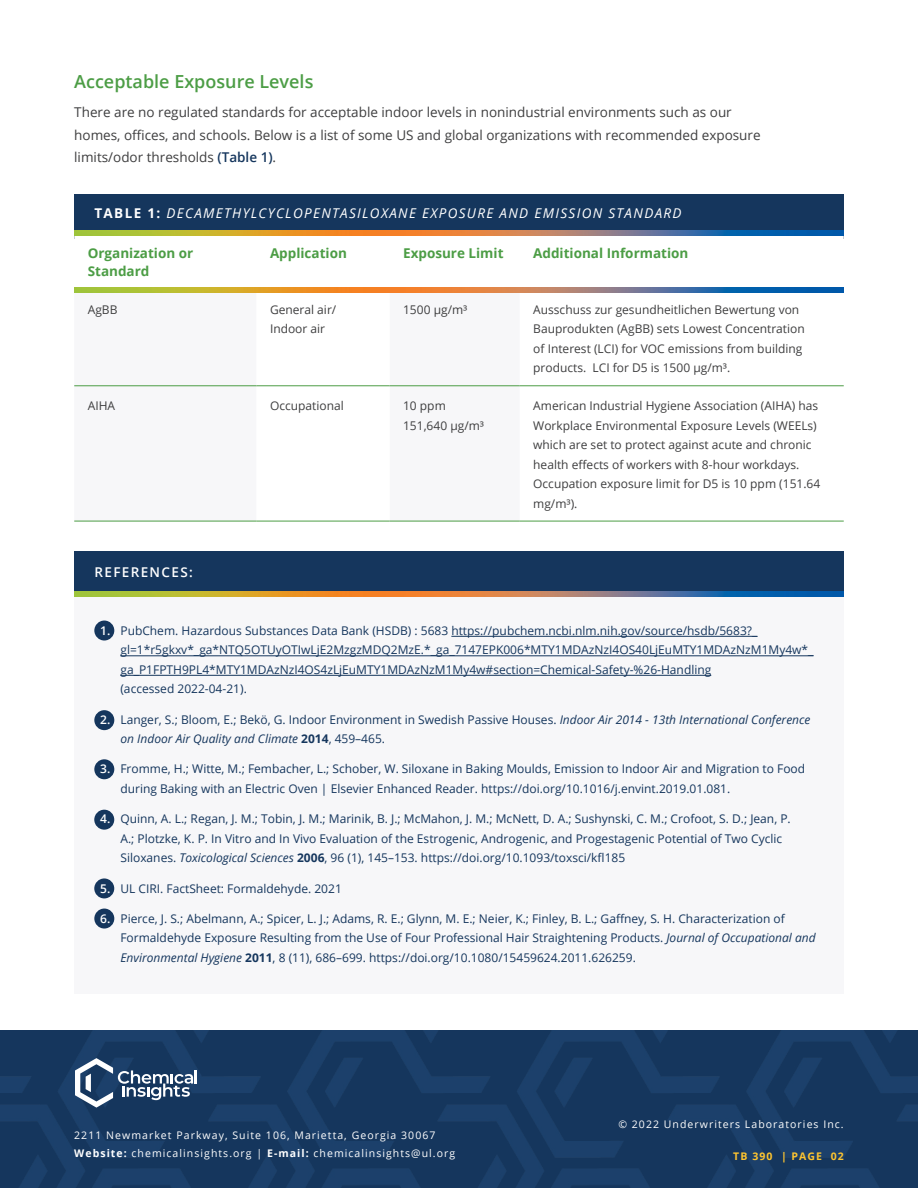
<style>
.page{position:relative;width:918px;height:1188px;background:#fff}
.page>*{position:absolute;margin:0;border:0;box-sizing:border-box;transform-origin:0 0}
.t1{font:600 18px "Open Sans";color:#4c9d45}
.t2{font:13.5px/22.5px "Open Sans";color:#3e3e3f}
.Table_Header{font:700 13.5px/18px "Open Sans";color:#4c9d45}
.H3__Table_Header{font:italic 13.5px "Open Sans";letter-spacing:.1em;color:#fff}
.H3__Table_Header-2{font:600 13.5px "Open Sans";letter-spacing:.1em;color:#fff}
.t3{font:12px/19.5px "Open Sans";color:#15365d}
.Table_Copy{font:12px/19.5px "Open Sans";color:#3e3e3f}
.Copyright_Center{font:10.5px/18px "Open Sans";letter-spacing:.1em;color:#fff}
.t4{font:700 10.5px "Open Sans";letter-spacing:.1em;color:#ffc52f}
.s1{font-weight:600;color:#15365d}
.s2{font-weight:700;font-style:normal}
.s3{font-weight:600;color:#fff}
.s4{font-style:italic}
.s5{font-weight:700}
</style>
<div class="page">
<div style="left:74px;top:591px;width:770px;height:403px;background:#f7f7f9"></div>
<div style="left:74px;top:194px;width:770px;height:45px;background:#15365d"></div>
<svg style="left:74px;top:236px;width:770px;height:52px"></svg>
<svg style="left:256px;top:386px;width:588px;height:135px"></svg>
<hr style="left:74px;top:521px;width:182px;height:1px;background:#4c9d45">
<hr style="left:256px;top:521px;width:134px;height:1px;background:#4c9d45">
<hr style="left:390px;top:385px;width:130px;height:1px;background:#4c9d45">
<hr style="left:390px;top:521px;width:130px;height:1px;background:#4c9d45">
<hr style="left:74px;top:385px;width:182px;height:1px;background:#4c9d45">
<hr style="left:256px;top:385px;width:134px;height:1px;background:#4c9d45">
<hr style="left:520px;top:521px;width:324px;height:1px;background:#4c9d45">
<hr style="left:520px;top:385px;width:324px;height:1px;background:#4c9d45">
<img style="left:74px;top:288px;width:770px;height:5px">
<img style="left:74px;top:231px;width:770px;height:5px">
<div style="left:74px;top:552px;width:770px;height:44px;background:#15365d"></div>
<img style="left:74px;top:591px;width:770px;height:5px">
<div style="left:94px;top:621px;width:20px;height:20px;background:#15365d;border-radius:50%"></div>
<div style="left:94px;top:710px;width:20px;height:20px;background:#15365d;border-radius:50%"></div>
<div style="left:94px;top:759px;width:20px;height:20px;background:#15365d;border-radius:50%"></div>
<div style="left:94px;top:810px;width:20px;height:20px;background:#15365d;border-radius:50%"></div>
<div style="left:94px;top:878px;width:20px;height:20px;background:#15365d;border-radius:50%"></div>
<div style="left:94px;top:909px;width:20px;height:20px;background:#15365d;border-radius:50%"></div>
<hr style="left:451px;top:636px;width:306px;height:1px;background:#15365d">
<hr style="left:120px;top:656px;width:694px;height:1px;background:#15365d">
<hr style="left:120px;top:675px;width:591px;height:1px;background:#15365d">
<img style="left:0;top:1030px;width:918px;height:158px">
<svg style="left:75px;top:1058px;width:122px;height:50px"></svg>
<h2 class="t1" style="left:74px;top:69px;width:241px">Acceptable Exposure Levels</h2>
<p class="t2" style="left:74px;top:101px;width:688px">There are no regulated standards for acceptable indoor levels in nonindustrial environments such as our homes, offices, and schools. Below is a list of some US and global organizations with recommended exposure limits/odor thresholds <span class="s1">(Table 1)</span>.</p>
<p class="H3__Table_Header" style="left:94px;top:204px;width:589px"><span class="s2">TABLE 1:</span> DECAMETHYLCYCLOPENTASILOXANE EXPOSURE AND EMISSION STANDARD</p>
<p class="Table_Header" style="left:88px;top:244px;width:107px">Organization or<br>Standard</p>
<p class="Table_Header" style="left:270px;top:244px;width:78px">Application</p>
<p class="Table_Header" style="left:403px;top:244px;width:102px">Exposure Limit</p>
<p class="Table_Header" style="left:533px;top:244px;width:157px">Additional Information</p>
<p class="Table_Copy" style="left:88px;top:299px;width:31px">AgBB</p>
<p class="Table_Copy" style="left:270px;top:299px;width:68px">General air/<br>Indoor air</p>
<p class="Table_Copy" style="left:403px;top:299px;width:66px">1500 μg/m³</p>
<p class="Table_Copy" style="left:533px;top:299px;width:273px">Ausschuss zur gesundheitlichen Bewertung von Bauprodukten (AgBB) sets Lowest Concentration of Interest (LCI) for VOC emissions from building products. LCI for D5 is 1500 μg/m³.</p>
<p class="Table_Copy" style="left:88px;top:396px;width:29px">AIHA</p>
<p class="Table_Copy" style="left:270px;top:396px;width:75px">Occupational</p>
<p class="Table_Copy" style="left:403px;top:396px;width:44px">10 ppm</p>
<p class="Table_Copy" style="left:403px;top:415px;width:82px">151,640 μg/m³</p>
<p class="Table_Copy" style="left:533px;top:396px;width:287px">American Industrial Hygiene Association (AIHA) has Workplace Environmental Exposure Levels (WEELs) which are set to protect against acute and chronic health effects of workers with 8-hour workdays.</p>
<p class="Table_Copy" style="left:533px;top:474px;width:289px">Occupation exposure limit for D5 is 10 ppm (151.64 mg/m³).</p>
<p class="H3__Table_Header-2" style="left:94px;top:563px;width:100px">REFERENCES:</p>
<p class="t3" style="left:120px;top:620px;width:695px;text-indent:-20px"><span class="s3">1.</span> PubChem. Hazardous Substances Data Bank (HSDB) : 5683 https://pubchem.ncbi.nlm.nih.gov/source/hsdb/5683?_ gl=1*r5gkxv*_ga*NTQ5OTUyOTIwLjE2MzgzMDQ2MzE.*_ga_7147EPK006*MTY1MDAzNzI4OS40LjEuMTY1MDAzNzM1My4w*_ ga_P1FPTH9PL4*MTY1MDAzNzI4OS4zLjEuMTY1MDAzNzM1My4w#section=Chemical-Safety-%26-Handling<br>(accessed 2022-04-21).</p>
<p class="t3" style="left:120px;top:709px;width:692px;text-indent:-20px"><span class="s3">2.</span> Langer, S.; Bloom, E.; Bekö, G. Indoor Environment in Swedish Passive Houses. <span class="s4">Indoor Air 2014 - 13th International Conference on Indoor Air Quality and Climate</span> <span class="s5">2014</span>, 459–465.</p>
<p class="t3" style="left:120px;top:759px;width:686px;text-indent:-20px"><span class="s3">3.</span> Fromme, H.; Witte, M.; Fembacher, L.; Schober, W. Siloxane in Baking Moulds, Emission to Indoor Air and Migration to Food during Baking with an Electric Oven | Elsevier Enhanced Reader. https://doi.org/10.1016/j.envint.2019.01.081.</p>
<p class="t3" style="left:120px;top:809px;width:672px;text-indent:-20px"><span class="s3">4.</span> Quinn, A. L.; Regan, J. M.; Tobin, J. M.; Marinik, B. J.; McMahon, J. M.; McNett, D. A.; Sushynski, C. M.; Crofoot, S. D.; Jean, P.<br>A.; Plotzke, K. P. In Vitro and In Vivo Evaluation of the Estrogenic, Androgenic, and Progestagenic Potential of Two Cyclic<br>Siloxanes. <span class="s4">Toxicological Sciences</span> <span class="s5">2006</span>, 96 (1), 145–153. https://doi.org/10.1093/toxsci/kfl185</p>
<p class="t3" style="left:100px;top:878px;width:243px"><span class="s3">5.</span> UL CIRI. FactSheet: Formaldehyde. 2021</p>
<p class="t3" style="left:120px;top:908px;width:697px;text-indent:-20px"><span class="s3">6.</span> Pierce, J. S.; Abelmann, A.; Spicer, L. J.; Adams, R. E.; Glynn, M. E.; Neier, K.; Finley, B. L.; Gaffney, S. H. Characterization of<br>Formaldehyde Exposure Resulting from the Use of Four Professional Hair Straightening Products. <span class="s4">Journal of Occupational and<br>Environmental Hygiene</span> <span class="s5">2011</span>, 8 (11), 686–699. https://doi.org/10.1080/15459624.2011.626259.</p>
<p class="Copyright_Center" style="left:74px;top:1126px;width:383px">2211 Newmarket Parkway, Suite 106, Marietta, Georgia 30067<br><span class="s5">Website:</span> chemicalinsights.org | <span class="s5">E-mail:</span> chemicalinsights@ul.org</p>
<p class="Copyright_Center" style="left:618px;top:1115px;width:227px">© 2022 Underwriters Laboratories Inc.</p>
<p class="t4" style="left:733px;top:1149px;width:112px">TB 390 | PAGE 02</p>
</div>
